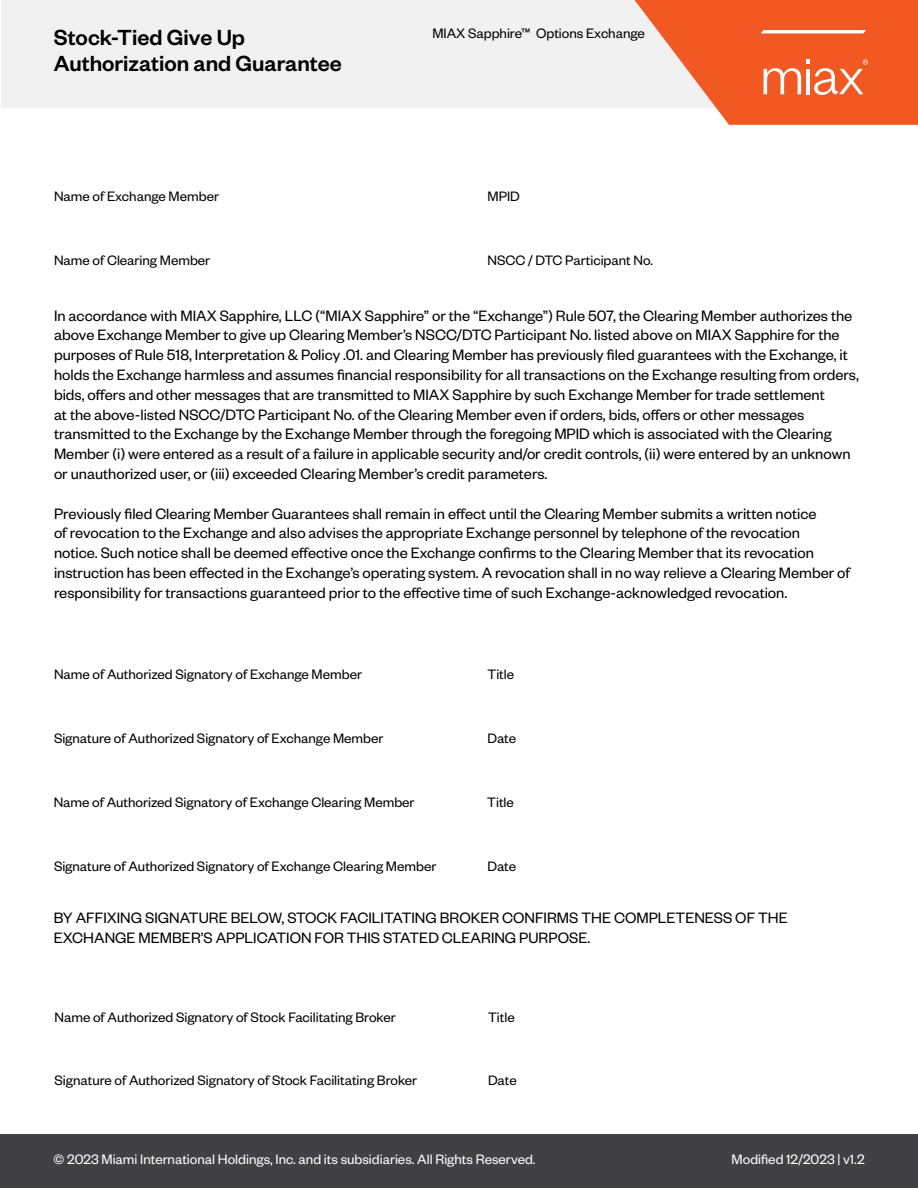
<style>
.page{position:relative;width:918px;height:1188px;background:#fff}
.page>*{position:absolute;margin:0;border:0;box-sizing:border-box;transform-origin:0 0}
.t1{font:500 24px/25.5px "Founders Grotesk";color:#000}
.t2{font:16.5px/19.8px "Founders Grotesk";color:#000}
.t3{font:15px "Founders Grotesk";color:#000}
.t4{font:15px "Founders Grotesk";color:#fff}
</style>
<div class="page">
<div style="left:1px;top:0;width:917px;height:107px;background:#f1f1f1"></div>
<div style="left:0;top:1135px;width:918px;height:53px;background:#414042"></div>
<svg style="left:635px;top:0;width:283px;height:125px"></svg>
<h1 class="t1" style="left:54px;top:24px;width:290px">Stock-Tied Give Up<br>Authorization and Guarantee</h1>
<p class="t3" style="left:432px;top:24px;width:214px">MIAX Sapphire™ Options Exchange</p>
<p class="t3" style="left:54px;top:187px;width:167px">Name of Exchange Member</p>
<p class="t3" style="left:488px;top:187px;width:34px">MPID</p>
<p class="t3" style="left:54px;top:251px;width:158px">Name of Clearing Member</p>
<p class="t3" style="left:488px;top:251px;width:167px">NSCC / DTC Participant No.</p>
<p class="t2" style="left:54px;top:305px;width:807px">In accordance with MIAX Sapphire, LLC (“MIAX Sapphire” or the “Exchange”) Rule 507, the Clearing Member authorizes the above Exchange Member to give up Clearing Member’s NSCC/DTC Participant No. listed above on MIAX Sapphire for the purposes of Rule 518, Interpretation &amp; Policy .01. and Clearing Member has previously filed guarantees with the Exchange, it holds the Exchange harmless and assumes financial responsibility for all transactions on the Exchange resulting from orders, bids, offers and other messages that are transmitted to MIAX Sapphire by such Exchange Member for trade settlement<br>at the above-listed NSCC/DTC Participant No. of the Clearing Member even if orders, bids, offers or other messages transmitted to the Exchange by the Exchange Member through the foregoing MPID which is associated with the Clearing Member (i) were entered as a result of a failure in applicable security and/or credit controls, (ii) were entered by an unknown or unauthorized user, or (iii) exceeded Clearing Member’s credit parameters.</p>
<p class="t2" style="left:54px;top:503px;width:798px">Previously filed Clearing Member Guarantees shall remain in effect until the Clearing Member submits a written notice<br>of revocation to the Exchange and also advises the appropriate Exchange personnel by telephone of the revocation<br>notice. Such notice shall be deemed effective once the Exchange confirms to the Clearing Member that its revocation instruction has been effected in the Exchange’s operating system. A revocation shall in no way relieve a Clearing Member of responsibility for transactions guaranteed prior to the effective time of such Exchange-acknowledged revocation.</p>
<p class="t3" style="left:54px;top:665px;width:310px">Name of Authorized Signatory of Exchange Member</p>
<p class="t3" style="left:488px;top:665px;width:28px">Title</p>
<p class="t3" style="left:54px;top:729px;width:331px">Signature of Authorized Signatory of Exchange Member</p>
<p class="t3" style="left:488px;top:729px;width:30px">Date</p>
<p class="t3" style="left:54px;top:793px;width:362px">Name of Authorized Signatory of Exchange Clearing Member</p>
<p class="t3" style="left:487px;top:793px;width:28px">Title</p>
<p class="t3" style="left:54px;top:857px;width:384px">Signature of Authorized Signatory of Exchange Clearing Member</p>
<p class="t3" style="left:488px;top:857px;width:30px">Date</p>
<p class="t2" style="left:54px;top:907px;width:736px">BY AFFIXING SIGNATURE BELOW, STOCK FACILITATING BROKER CONFIRMS THE COMPLETENESS OF THE<br>EXCHANGE MEMBER’S APPLICATION FOR THIS STATED CLEARING PURPOSE.</p>
<p class="t3" style="left:55px;top:1008px;width:343px">Name of Authorized Signatory of Stock Facilitating Broker</p>
<p class="t3" style="left:488px;top:1008px;width:28px">Title</p>
<p class="t3" style="left:55px;top:1071px;width:364px">Signature of Authorized Signatory of Stock Facilitating Broker</p>
<p class="t3" style="left:488px;top:1071px;width:30px">Date</p>
<p class="t4" style="left:54px;top:1150px;width:484px">© 2023 Miami International Holdings, Inc. and its subsidiaries. All Rights Reserved.</p>
<p class="t4" style="left:732px;top:1150px;width:135px">Modified 12/2023 | v1.2</p>
</div>
